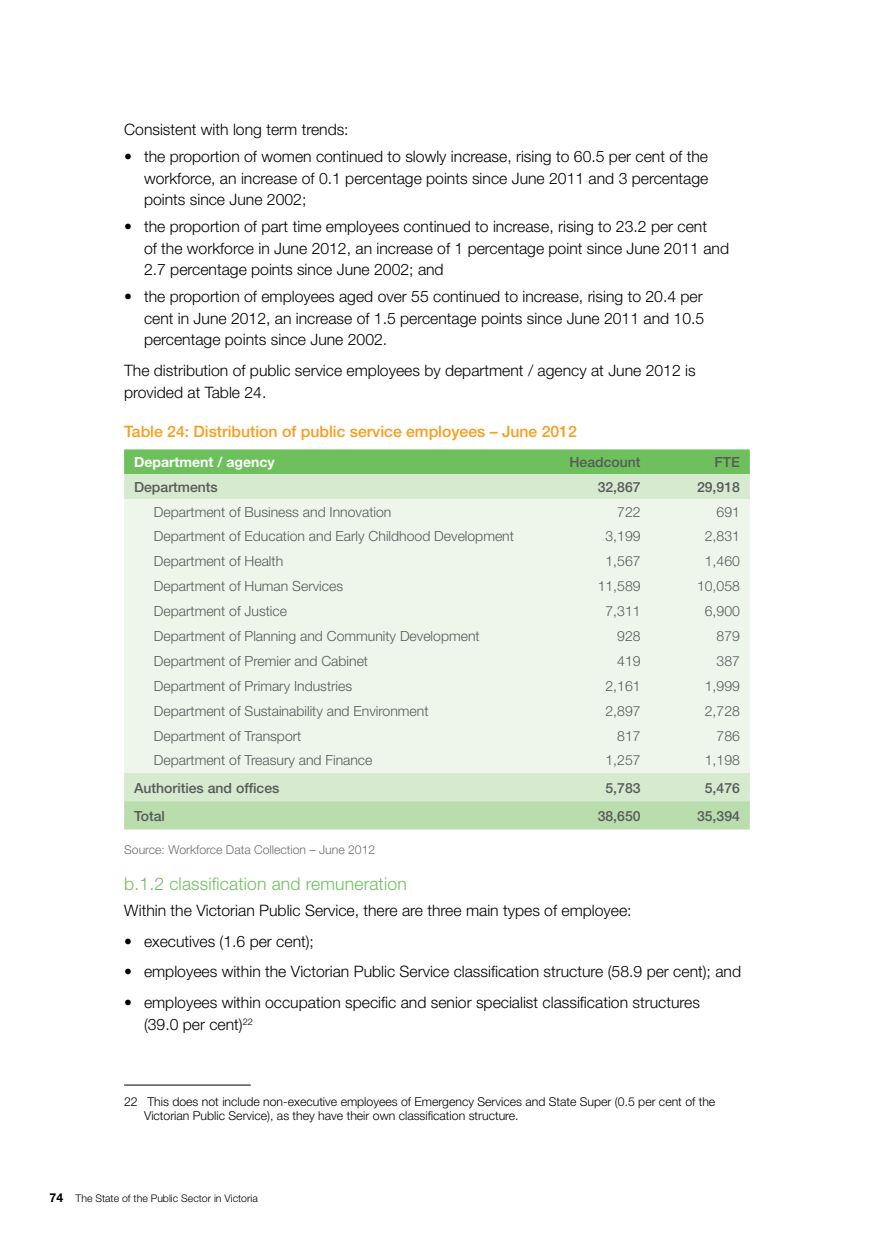
<style>
.page{position:relative;width:874px;height:1241px;background:#fff}
.page>*{position:absolute;margin:0;border:0;box-sizing:border-box;transform-origin:0 0}
.H5_2_1{font:300 17.5px "Helvetica Neue LT Std";letter-spacing:.01em;color:#6ec05d}
.Body_Text{font:300 15.75px/21.9px "Helvetica Neue LT Std";color:#000}
.Table_title{font:500 15.75px "Helvetica Neue";color:#f99d1c}
.Body_1_2_space{font:300 15.75px "Helvetica Neue LT Std";color:#000}
.Table_Body{font:300 14px "Helvetica Neue LT Std";color:#58595b}
.Table_Body-2{font:500 14px "Helvetica Neue";color:#58595b}
.Table_Body-3{font:700 14px "Helvetica Neue";color:#fff}
.footnote{font:300 12.25px/14.7px "Helvetica Neue LT Std";color:#000}
.Table_Figure_source{font:300 12.25px "Helvetica Neue LT Std";color:#6d6e71}
.t1{font:300 10.5px "Helvetica Neue LT Std";color:#000}
.s1{font-family:"Helvetica Neue"}
.s2{font-family:"Helvetica Neue";font-weight:700;font-size:12.25px}
</style>
<div class="page">
<div style="left:124px;top:449px;width:625px;height:25px;background:#6ec05d"></div>
<div style="left:124px;top:474px;width:625px;height:327px;background:#d5eace"></div>
<div style="left:124px;top:499px;width:625px;height:273px;background:#eef6eb"></div>
<div style="left:124px;top:801px;width:625px;height:28px;background:#baddad"></div>
<hr style="left:124px;top:1084px;width:127px;height:1px;background:#000">
<p class="Body_1_2_space" style="left:124px;top:120px;width:226px">Consistent with long term trends:</p>
<p class="Body_Text" style="left:144px;top:145px;width:565px;text-align:justify;text-indent:-20px"><span class="s1">•</span> the proportion of women continued to slowly increase, rising to 60.5 per cent of the workforce, an increase of 0.1 percentage points since June 2011 and 3 percentage points since June 2002;</p>
<p class="Body_Text" style="left:144px;top:215px;width:586px;text-indent:-20px"><span class="s1">•</span> the proportion of part time employees continued to increase, rising to 23.2 per cent<br>of the workforce in June 2012, an increase of 1 percentage point since June 2011 and<br>2.7 percentage points since June 2002; and</p>
<p class="Body_Text" style="left:144px;top:285px;width:561px;text-align:justify;text-indent:-20px"><span class="s1">•</span> the proportion of employees aged over 55 continued to increase, rising to 20.4 per cent in June 2012, an increase of 1.5 percentage points since June 2011 and 10.5 percentage points since June 2002.</p>
<p class="Body_Text" style="left:124px;top:359px;width:572px">The distribution of public service employees by department / agency at June 2012 is provided at Table 24.</p>
<p class="Table_title" style="left:124px;top:422px;width:454px">Table 24: Distribution of public service employees – June 2012</p>
<p class="Table_Body-3" style="left:134px;top:453px;width:142px">Department / agency</p>
<p class="Table_Body-2" style="left:569px;top:454px;width:73px">Headcount</p>
<p class="Table_Body-2" style="left:714px;top:454px;width:27px">FTE</p>
<p class="Table_Body-2" style="left:134px;top:478px;width:85px">Departments</p>
<p class="Table_Body-2" style="left:597px;top:478px;width:44px">32,867</p>
<p class="Table_Body-2" style="left:696px;top:478px;width:44px">29,918</p>
<p class="Table_Body" style="left:154px;top:503px;width:239px">Department of Business and Innovation</p>
<p class="Table_Body" style="left:617px;top:503px;width:25px">722</p>
<p class="Table_Body" style="left:716px;top:503px;width:25px">691</p>
<p class="Table_Body" style="left:154px;top:528px;width:361px">Department of Education and Early Childhood Development</p>
<p class="Table_Body" style="left:605px;top:528px;width:37px">3,199</p>
<p class="Table_Body" style="left:704px;top:528px;width:37px">2,831</p>
<p class="Table_Body" style="left:154px;top:552px;width:131px">Department of Health</p>
<p class="Table_Body" style="left:605px;top:552px;width:37px">1,567</p>
<p class="Table_Body" style="left:704px;top:552px;width:37px">1,460</p>
<p class="Table_Body" style="left:154px;top:577px;width:191px">Department of Human Services</p>
<p class="Table_Body" style="left:597px;top:577px;width:44px">11,589</p>
<p class="Table_Body" style="left:696px;top:577px;width:44px">10,058</p>
<p class="Table_Body" style="left:154px;top:602px;width:135px">Department of Justice</p>
<p class="Table_Body" style="left:605px;top:602px;width:37px">7,311</p>
<p class="Table_Body" style="left:704px;top:602px;width:37px">6,900</p>
<p class="Table_Body" style="left:154px;top:627px;width:327px">Department of Planning and Community Development</p>
<p class="Table_Body" style="left:617px;top:627px;width:25px">928</p>
<p class="Table_Body" style="left:716px;top:627px;width:25px">879</p>
<p class="Table_Body" style="left:154px;top:652px;width:215px">Department of Premier and Cabinet</p>
<p class="Table_Body" style="left:617px;top:652px;width:25px">419</p>
<p class="Table_Body" style="left:716px;top:652px;width:25px">387</p>
<p class="Table_Body" style="left:154px;top:677px;width:200px">Department of Primary Industries</p>
<p class="Table_Body" style="left:605px;top:677px;width:37px">2,161</p>
<p class="Table_Body" style="left:704px;top:677px;width:37px">1,999</p>
<p class="Table_Body" style="left:154px;top:702px;width:276px">Department of Sustainability and Environment</p>
<p class="Table_Body" style="left:605px;top:702px;width:37px">2,897</p>
<p class="Table_Body" style="left:704px;top:702px;width:37px">2,728</p>
<p class="Table_Body" style="left:154px;top:727px;width:149px">Department of Transport</p>
<p class="Table_Body" style="left:617px;top:727px;width:25px">817</p>
<p class="Table_Body" style="left:716px;top:727px;width:25px">786</p>
<p class="Table_Body" style="left:154px;top:751px;width:220px">Department of Treasury and Finance</p>
<p class="Table_Body" style="left:605px;top:751px;width:37px">1,257</p>
<p class="Table_Body" style="left:704px;top:751px;width:37px">1,198</p>
<p class="Table_Body-2" style="left:134px;top:779px;width:147px">Authorities and offices</p>
<p class="Table_Body-2" style="left:605px;top:779px;width:37px">5,783</p>
<p class="Table_Body-2" style="left:704px;top:779px;width:37px">5,476</p>
<p class="Table_Body-2" style="left:134px;top:807px;width:32px">Total</p>
<p class="Table_Body-2" style="left:597px;top:807px;width:44px">38,650</p>
<p class="Table_Body-2" style="left:696px;top:807px;width:44px">35,394</p>
<p class="Table_Figure_source" style="left:124px;top:842px;width:253px">Source: Workforce Data Collection – June 2012</p>
<p class="H5_2_1" style="left:124px;top:872px;width:284px">b.1.2 classification and remuneration</p>
<p class="Body_Text" style="left:124px;top:899px;width:508px">Within the Victorian Public Service, there are three main types of employee:</p>
<p class="Body_Text" style="left:124px;top:929px;width:191px"><span class="s1">•</span> executives (1.6 per cent);</p>
<p class="Body_Text" style="left:124px;top:960px;width:618px"><span class="s1">•</span> employees within the Victorian Public Service classification structure (58.9 per cent); and</p>
<p class="Body_Text" style="left:144px;top:990px;width:557px;text-indent:-20px"><span class="s1">•</span> employees within occupation specific and senior specialist classification structures (39.0 per cent)<sup>22</sup></p>
<p class="footnote" style="left:144px;top:1093px;width:572px;text-indent:-20px">22 This does not include non-executive employees of Emergency Services and State Super (0.5 per cent of the<br>Victorian Public Service), as they have their own classification structure.</p>
<p class="t1" style="left:50px;top:1191px;width:210px"><span class="s2">74</span> The State of the Public Sector in Victoria</p>
</div>
